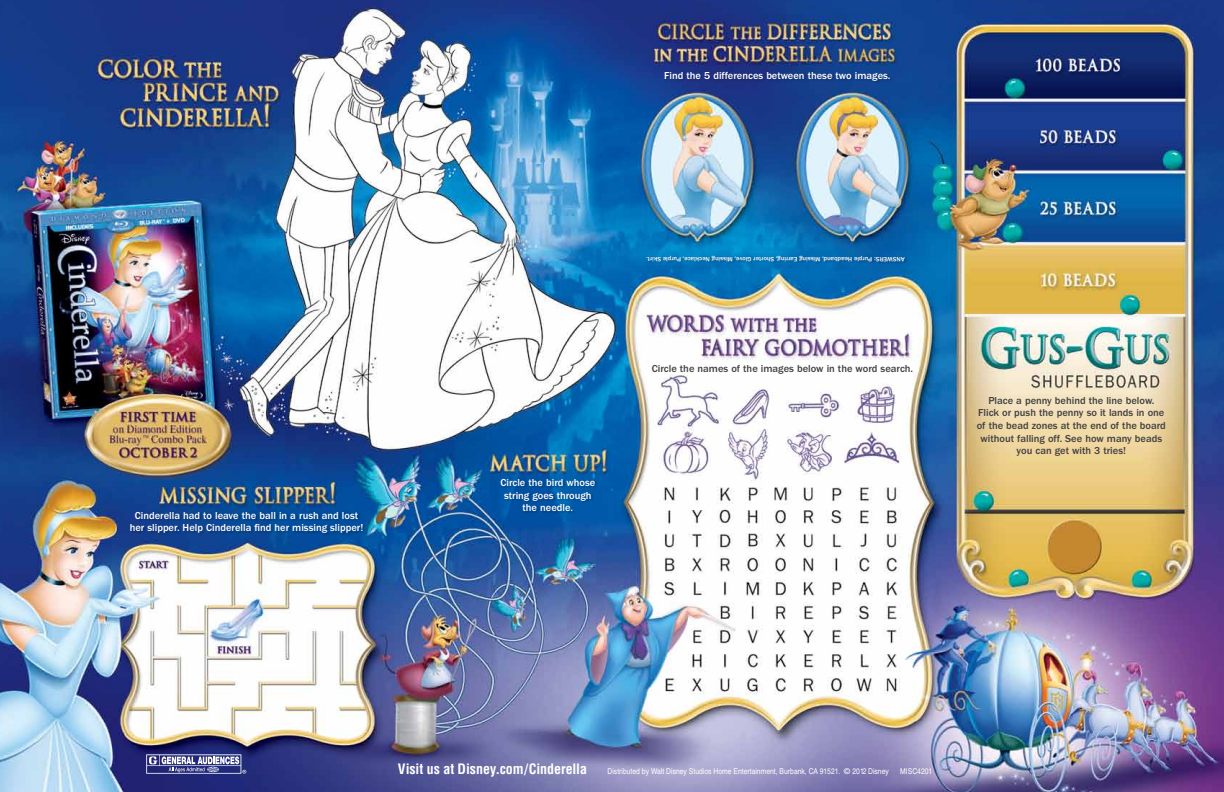
<style>
.page{position:relative;width:1224px;height:792px;background:#fff}
.page>*{position:absolute;margin:0;border:0;box-sizing:border-box;transform-origin:0 0}
.t1{font:700 condensed 14px "Helvetica";letter-spacing:-.005em;color:#fff}
.t2{font:500 10.5px/12.6px "Franklin Gothic";color:#414042;text-align:center}
.t3{font:500 10.5px/12.6px "Franklin Gothic";color:#fff;text-align:center}
.t4{font:8px "Helvetica";color:#fff;scale:.85 1}
.t5{font:500 6.5px "Franklin Gothic";color:#fff}
</style>
<div class="page">
<img style="left:0;top:0;width:1224px;height:792px">
<svg style="left:146px;top:754px;width:100px;height:20px"></svg>
<div style="left:130px;top:511px;width:236px;height:25px;background:#000;opacity:.3"></div>
<div style="left:500px;top:478px;width:98px;height:36px;background:#000;opacity:.3"></div>
<div style="left:646px;top:255px;width:262px;height:9px;background:#000;opacity:.3"></div>
<div style="left:664px;top:71px;width:229px;height:13px;background:#000;opacity:.3"></div>
<p class="t3" style="left:130px;top:509px;width:235px">Cinderella had to leave the ball in a rush and lost her slipper. Help Cinderella find her missing slipper!</p>
<p class="t3" style="left:664px;top:69px;width:228px">Find the 5 differences between these two images.</p>
<p class="t3" style="left:500px;top:476px;width:96px">Circle the bird whose string goes through the needle.</p>
<p class="t5" style="left:905px;top:262px;width:260px;rotate:-180deg">AnSw erS: Purple Headband, Missing earring, Shorter Glove, Missing necklace, Purple Skirt.</p>
<p class="t2" style="left:652px;top:363px;width:263px">Circle the names of the images below in the word search.</p>
<p class="t2" style="left:977px;top:394px;width:191px">Place a penny behind the line below.<br>Flick or push the penny so it lands in one of the bead zones at the end of the board without falling off. See how many beads you can get with 3 tries!</p>
<h1 class="t1" style="left:398px;top:760px;width:191px">Visit us at Disney.com/Cinderella</h1>
<p class="t4" style="left:608px;top:766px;width:333px">Distributed by Walt Disney Studios Home Entertainment, Burbank, CA 91521. © 2012 Disney</p>
<p class="t4" style="left:900px;top:766px;width:39px">MISC4201</p>
</div>
